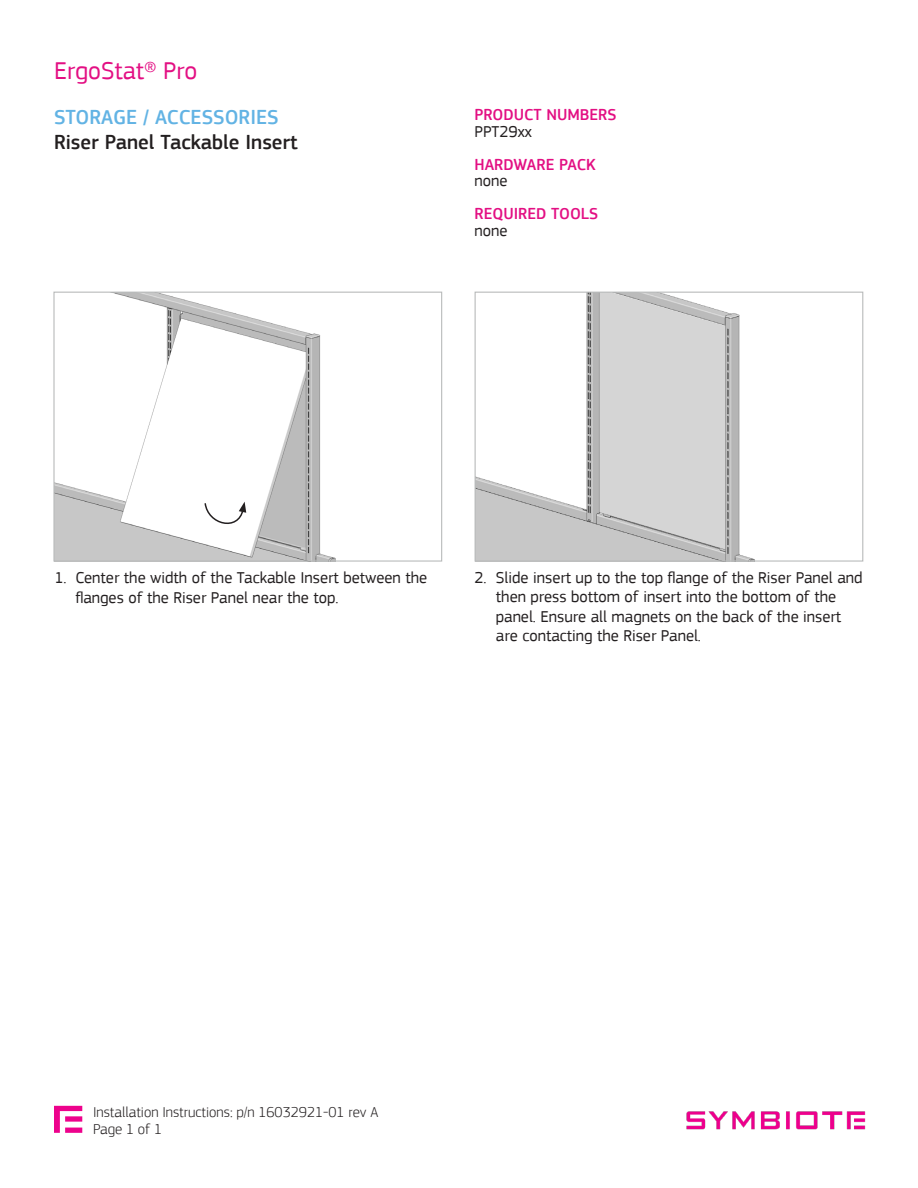
<style>
.page{position:relative;width:918px;height:1188px;background:#fff}
.page>*{position:absolute;margin:0;border:0;box-sizing:border-box;transform-origin:0 0}
.t1{font:25.5px "PF Square Sans Pro";color:#e30f83}
.t2{font:500 21px "PF Square Sans Pro";color:#231f20}
.t3{font:500 21px "PF Square Sans Pro";color:#62b3e4}
.t4{font:16.5px/19.5px "PF Square Sans Pro";color:#231f20}
.t5{font:500 16.5px/16.5px "PF Square Sans Pro";color:#e30f83}
.t6{font:300 15px "PF Square Sans Pro";color:#231f20}
.s1{font-size:24px}
.s2{font-weight:400;color:#231f20}
</style>
<div class="page">
<svg style="left:54px;top:1106px;width:28px;height:27px"></svg>
<img style="left:686px;top:1111px;width:180px;height:19px">
<img style="left:55px;top:294px;width:281px;height:266px">
<div style="left:53px;top:292px;width:389px;height:270px;border:1px solid #b9bbbb"></div>
<img style="left:477px;top:294px;width:278px;height:266px">
<div style="left:475px;top:292px;width:388px;height:270px;border:1px solid #b9bbbb"></div>
<svg style="left:204px;top:502px;width:42px;height:30px"></svg>
<h1 class="t1" style="left:54px;top:55px;width:145px">ErgoStat<span class="s1">®</span> Pro</h1>
<p class="t3" style="left:54px;top:105px;width:226px">STORAGE / ACCESSORIES</p>
<p class="t2" style="left:54px;top:130px;width:245px">Riser Panel Tackable Insert</p>
<p class="t5" style="left:475px;top:107px;width:144px">PRODUCT NUMBERS</p>
<p class="t4" style="left:475px;top:122px;width:59px">PPT29xx</p>
<p class="t5" style="left:475px;top:157px;width:123px">HARDWARE PACK</p>
<p class="t4" style="left:475px;top:171px;width:35px">none</p>
<p class="t5" style="left:475px;top:206px;width:125px">REQUIRED TOOLS <span class="s2">none</span></p>
<p class="t4" style="left:75px;top:568px;width:353px;text-indent:-21px">1. Center the width of the Tackable Insert between the flanges of the Riser Panel near the top.</p>
<p class="t4" style="left:496px;top:568px;width:368px;text-indent:-22px">2. Slide insert up to the top flange of the Riser Panel and then press bottom of insert into the bottom of the panel. Ensure all magnets on the back of the insert are contacting the Riser Panel.</p>
<p class="t6" style="left:93px;top:1103px;width:287px">Installation Instructions: p/n 16032921-01 rev A</p>
<p class="t6" style="left:93px;top:1121px;width:71px">Page 1 of 1</p>
</div>
